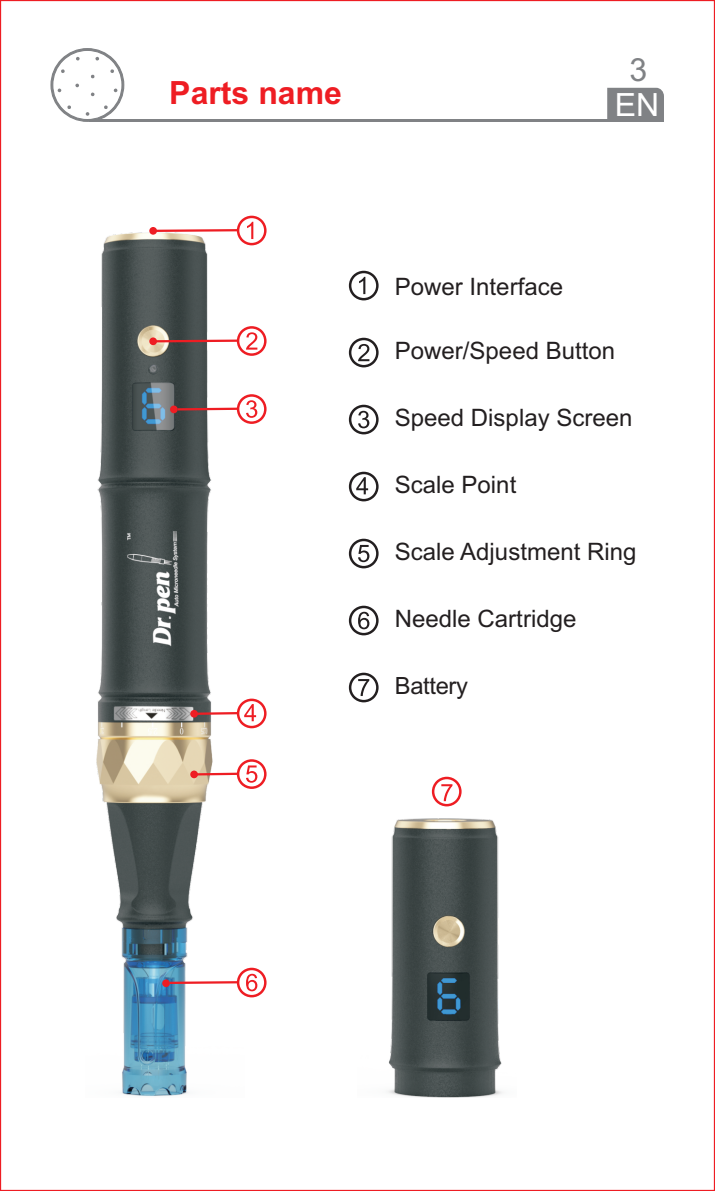
<style>
.page{position:relative;width:715px;height:1191px;background:#fff}
.page>*{position:absolute;margin:0;border:0;box-sizing:border-box;transform-origin:0 0}
.t1{font:700 32px "Arial";color:#ee1d23}
.t2{font:32px "Arial";color:#fff}
.t3{font:32px "Arial";color:#808285}
.t4{font:24px "Arial";color:#231f20}
.t5{font:23.6px "Arial";letter-spacing:-.015em;color:#231f20}
</style>
<div class="page">
<svg style="left:50px;top:48px;width:75px;height:74px"></svg>
<hr style="left:89px;top:119px;width:574px;height:3px;background:#808285">
<div style="left:607px;top:88px;width:56px;height:31px;background:#808285"></div>
<img style="left:388px;top:788px;width:115px;height:309px">
<img style="left:96px;top:227px;width:141px;height:869px">
<hr style="left:178px;top:407px;width:60px;height:3px;background:#ee1d23">
<hr style="left:154px;top:339px;width:84px;height:3px;background:#ee1d23">
<hr style="left:194px;top:712px;width:44px;height:3px;background:#ee1d23">
<hr style="left:170px;top:981px;width:68px;height:3px;background:#ee1d23">
<div style="left:170px;top:405px;width:8px;height:8px;background:#ee1d23;border-radius:50%"></div>
<div style="left:149px;top:337px;width:8px;height:8px;background:#ee1d23;border-radius:50%"></div>
<div style="left:190px;top:710px;width:8px;height:7px;background:#ee1d23;border-radius:50%"></div>
<div style="left:162px;top:979px;width:8px;height:8px;background:#ee1d23;border-radius:50%"></div>
<hr style="left:154px;top:229px;width:84px;height:3px;background:#ee1d23">
<div style="left:149px;top:227px;width:8px;height:8px;background:#ee1d23;border-radius:50%"></div>
<svg style="left:431px;top:776px;width:30px;height:30px"></svg>
<svg style="left:237px;top:216px;width:29px;height:29px"></svg>
<svg style="left:237px;top:326px;width:29px;height:30px"></svg>
<svg style="left:237px;top:394px;width:29px;height:30px"></svg>
<svg style="left:237px;top:698px;width:29px;height:30px"></svg>
<svg style="left:237px;top:759px;width:29px;height:30px"></svg>
<svg style="left:237px;top:967px;width:29px;height:30px"></svg>
<svg style="left:349px;top:271px;width:29px;height:29px"></svg>
<svg style="left:349px;top:338px;width:29px;height:29px"></svg>
<svg style="left:349px;top:405px;width:29px;height:29px"></svg>
<svg style="left:349px;top:472px;width:29px;height:29px"></svg>
<svg style="left:349px;top:539px;width:29px;height:29px"></svg>
<svg style="left:349px;top:605px;width:29px;height:30px"></svg>
<svg style="left:349px;top:672px;width:29px;height:30px"></svg>
<hr style="left:194px;top:772px;width:44px;height:3px;background:#ee1d23">
<div style="left:190px;top:770px;width:8px;height:8px;background:#ee1d23;border-radius:50%"></div>
<h1 class="t1" style="left:169px;top:80px;width:174px">Parts name</h1>
<h1 class="t3" style="left:629px;top:58px;width:19px">3</h1>
<h1 class="t2" style="left:614px;top:93px;width:46px">EN</h1>
<p class="t4" style="left:394px;top:277px;width:170px">Power Interface</p>
<p class="t4" style="left:394px;top:341px;width:222px">Power/Speed Button</p>
<p class="t4" style="left:394px;top:408px;width:239px">Speed Display Screen</p>
<p class="t4" style="left:394px;top:475px;width:123px">Scale Point</p>
<p class="t4" style="left:394px;top:542px;width:243px">Scale Adjustment Ring</p>
<p class="t4" style="left:394px;top:609px;width:183px">Needle Cartridge</p>
<p class="t5" style="left:394px;top:676px;width:75px">Battery</p>
</div>
